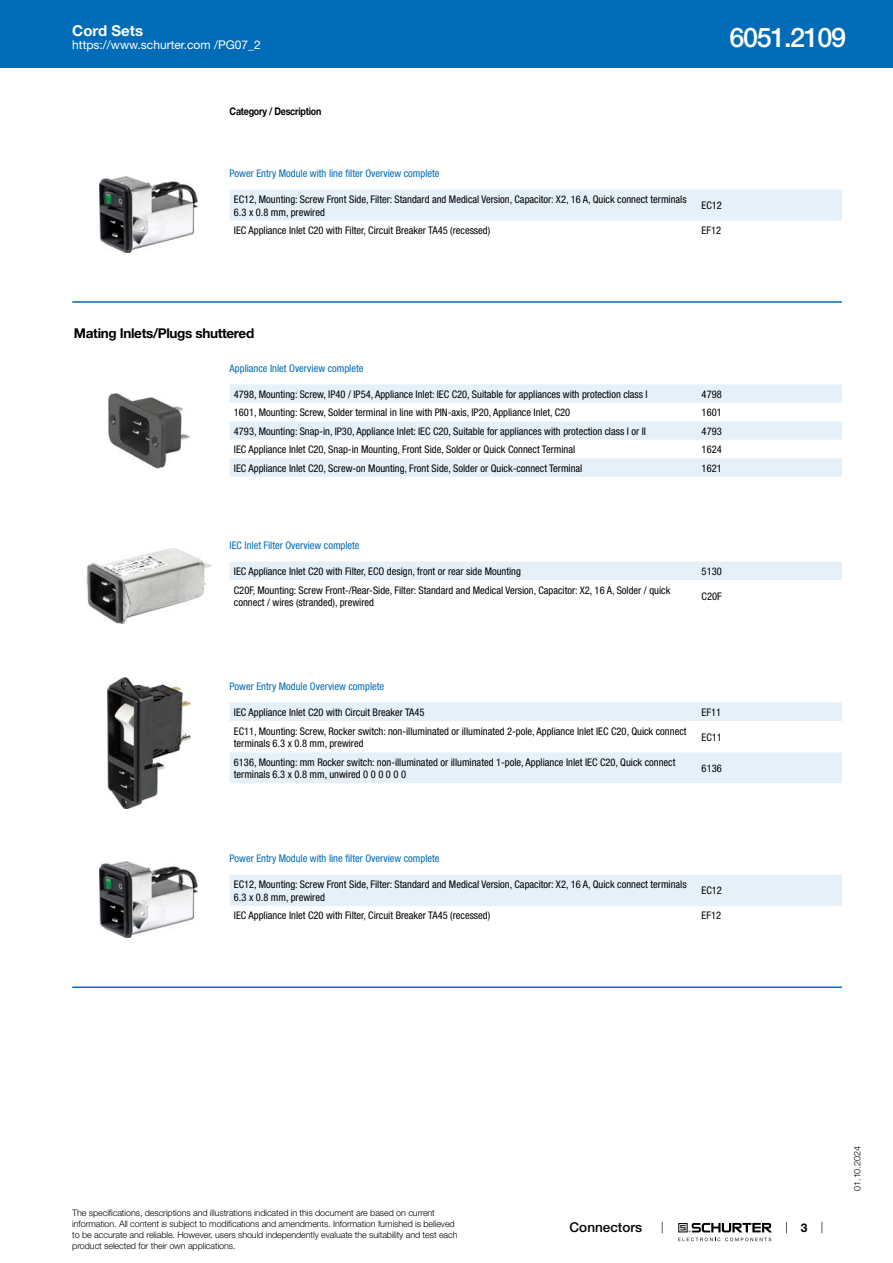
<style>
.page{position:relative;width:893px;height:1263px;background:#fff}
.page>*{position:absolute;margin:0;border:0;box-sizing:border-box;transform-origin:0 0}
.t1{font:500 27px "Helvetica Neue LT";letter-spacing:-.05em;color:#fff}
.t2{font:700 15px "Helvetica Neue LT";color:#fff}
.t3{font:700 13.5px "Helvetica Neue LT";letter-spacing:-.025em;color:#000}
.t4{font:500 13.5px "Helvetica Neue LT";color:#000}
.t5{font:12px "Helvetica Neue LT";color:#fff}
.t6{font:700 12px "Helvetica Neue LT";color:#000}
.t7{font:condensed 10.5px/12.6px "Helvetica Neue LT";color:#000}
.t8{font:condensed 10.5px "Helvetica Neue LT";color:#006bb6}
.t9{font:700 10.5px "Helvetica Neue LT";letter-spacing:-.025em;color:#000;scale:.85 1}
.t10{font:300 9px/10.8px "Helvetica Neue LT";letter-spacing:-.01em;color:#000}
</style>
<div class="page">
<svg style="left:678px;top:1223px;width:94px;height:18px"></svg>
<div style="left:0;top:0;width:893px;height:68px;background:#006bb6"></div>
<img style="left:100px;top:176px;width:98px;height:76px">
<div style="left:230px;top:190px;width:612px;height:31px;background:#e6f0f8"></div>
<hr style="left:72px;top:301px;width:770px;height:2px;background:#006bb6">
<img style="left:108px;top:393px;width:82px;height:76px">
<div style="left:230px;top:384px;width:612px;height:19px;background:#e6f0f8"></div>
<svg style="left:230px;top:421px;width:612px;height:56px;fill:#e6f0f8"></svg>
<img style="left:86px;top:549px;width:125px;height:75px">
<div style="left:230px;top:562px;width:612px;height:18px;background:#e6f0f8"></div>
<img style="left:107px;top:677px;width:83px;height:131px">
<div style="left:230px;top:703px;width:612px;height:18px;background:#e6f0f8"></div>
<div style="left:230px;top:752px;width:612px;height:31px;background:#e6f0f8"></div>
<img style="left:100px;top:861px;width:98px;height:77px">
<div style="left:230px;top:875px;width:612px;height:31px;background:#e6f0f8"></div>
<hr style="left:72px;top:986px;width:770px;height:2px;background:#006bb6">
<h2 class="t2" style="left:72px;top:21px;width:72px">Cord Sets</h2>
<p class="t5" style="left:72px;top:38px;width:190px">https://www.schurter.com /PG07_2</p>
<h1 class="t1" style="left:729px;top:21px;width:118px">6051.2109</h1>
<p class="t9" style="left:230px;top:105px;width:109px">Category / Description</p>
<p class="t8" style="left:230px;top:167px;width:211px">Power Entry Module with line filter Overview complete</p>
<p class="t7" style="left:234px;top:193px;width:454px">EC12, Mounting: Screw Front Side, Filter: Standard and Medical Version, Capacitor: X2, 16 A, Quick connect terminals<br>6.3 x 0.8 mm, prewired</p>
<p class="t7" style="left:702px;top:199px;width:22px">EC12</p>
<p class="t7" style="left:234px;top:224px;width:258px">IEC Appliance Inlet C20 with Filter, Circuit Breaker TA45 (recessed)</p>
<p class="t7" style="left:702px;top:224px;width:21px">EF12</p>
<p class="t3" style="left:74px;top:325px;width:182px">Mating Inlets/Plugs shuttered</p>
<p class="t8" style="left:230px;top:362px;width:135px">Appliance Inlet Overview complete</p>
<p class="t7" style="left:234px;top:388px;width:415px">4798, Mounting: Screw, IP40 / IP54, Appliance Inlet: IEC C20, Suitable for appliances with protection class I</p>
<p class="t7" style="left:702px;top:388px;width:22px">4798</p>
<p class="t7" style="left:234px;top:406px;width:338px">1601, Mounting: Screw, Solder terminal in line with PIN-axis, IP20, Appliance Inlet, C20</p>
<p class="t7" style="left:702px;top:406px;width:22px">1601</p>
<p class="t7" style="left:234px;top:425px;width:414px">4793, Mounting: Snap-in, IP30, Appliance Inlet: IEC C20, Suitable for appliances with protection class I or II</p>
<p class="t7" style="left:702px;top:425px;width:22px">4793</p>
<p class="t7" style="left:234px;top:443px;width:343px">IEC Appliance Inlet C20, Snap-in Mounting, Front Side, Solder or Quick Connect Terminal</p>
<p class="t7" style="left:702px;top:443px;width:22px">1624</p>
<p class="t7" style="left:234px;top:462px;width:350px">IEC Appliance Inlet C20, Screw-on Mounting, Front Side, Solder or Quick-connect Terminal</p>
<p class="t7" style="left:702px;top:462px;width:22px">1621</p>
<p class="t8" style="left:230px;top:539px;width:131px">IEC Inlet Filter Overview complete</p>
<p class="t7" style="left:234px;top:565px;width:289px">IEC Appliance Inlet C20 with Filter, ECO design, front or rear side Mounting</p>
<p class="t7" style="left:702px;top:565px;width:22px">5130</p>
<p class="t7" style="left:234px;top:583px;width:438px">C20F, Mounting: Screw Front-/Rear-Side, Filter: Standard and Medical Version, Capacitor: X2, 16 A, Solder / quick connect / wires (stranded), prewired</p>
<p class="t7" style="left:702px;top:590px;width:22px">C20F</p>
<p class="t8" style="left:230px;top:680px;width:156px">Power Entry Module Overview complete</p>
<p class="t7" style="left:234px;top:706px;width:192px">IEC Appliance Inlet C20 with Circuit Breaker TA45</p>
<p class="t7" style="left:702px;top:706px;width:21px">EF11</p>
<p class="t7" style="left:234px;top:724px;width:454px">EC11, Mounting: Screw, Rocker switch: non-illuminated or illuminated 2-pole, Appliance Inlet IEC C20, Quick connect terminals 6.3 x 0.8 mm, prewired</p>
<p class="t7" style="left:702px;top:731px;width:22px">EC11</p>
<p class="t7" style="left:234px;top:755px;width:443px">6136, Mounting: mm Rocker switch: non-illuminated or illuminated 1-pole, Appliance Inlet IEC C20, Quick connect terminals 6.3 x 0.8 mm, unwired 0 0 0 0 0 0</p>
<p class="t7" style="left:702px;top:762px;width:22px">6136</p>
<p class="t8" style="left:230px;top:852px;width:211px">Power Entry Module with line filter Overview complete</p>
<p class="t7" style="left:234px;top:878px;width:454px">EC12, Mounting: Screw Front Side, Filter: Standard and Medical Version, Capacitor: X2, 16 A, Quick connect terminals<br>6.3 x 0.8 mm, prewired</p>
<p class="t7" style="left:702px;top:884px;width:22px">EC12</p>
<p class="t7" style="left:234px;top:909px;width:258px">IEC Appliance Inlet C20 with Filter, Circuit Breaker TA45 (recessed)</p>
<p class="t7" style="left:702px;top:909px;width:21px">EF12</p>
<p class="t10" style="left:72px;top:1207px;width:387px">The specifications, descriptions and illustrations indicated in this document are based on current information. All content is subject to modifications and amendments. Information furnished is believed to be accurate and reliable. However, users should independently evaluate the suitability and test each product selected for their own applications.</p>
<p class="t4" style="left:570px;top:1219px;width:74px">Connectors</p>
<p class="t6" style="left:801px;top:1220px;width:8px">3</p>
<p class="t10" style="left:852px;top:1191px;width:46px;rotate:-90deg">01.10.2024</p>
</div>
